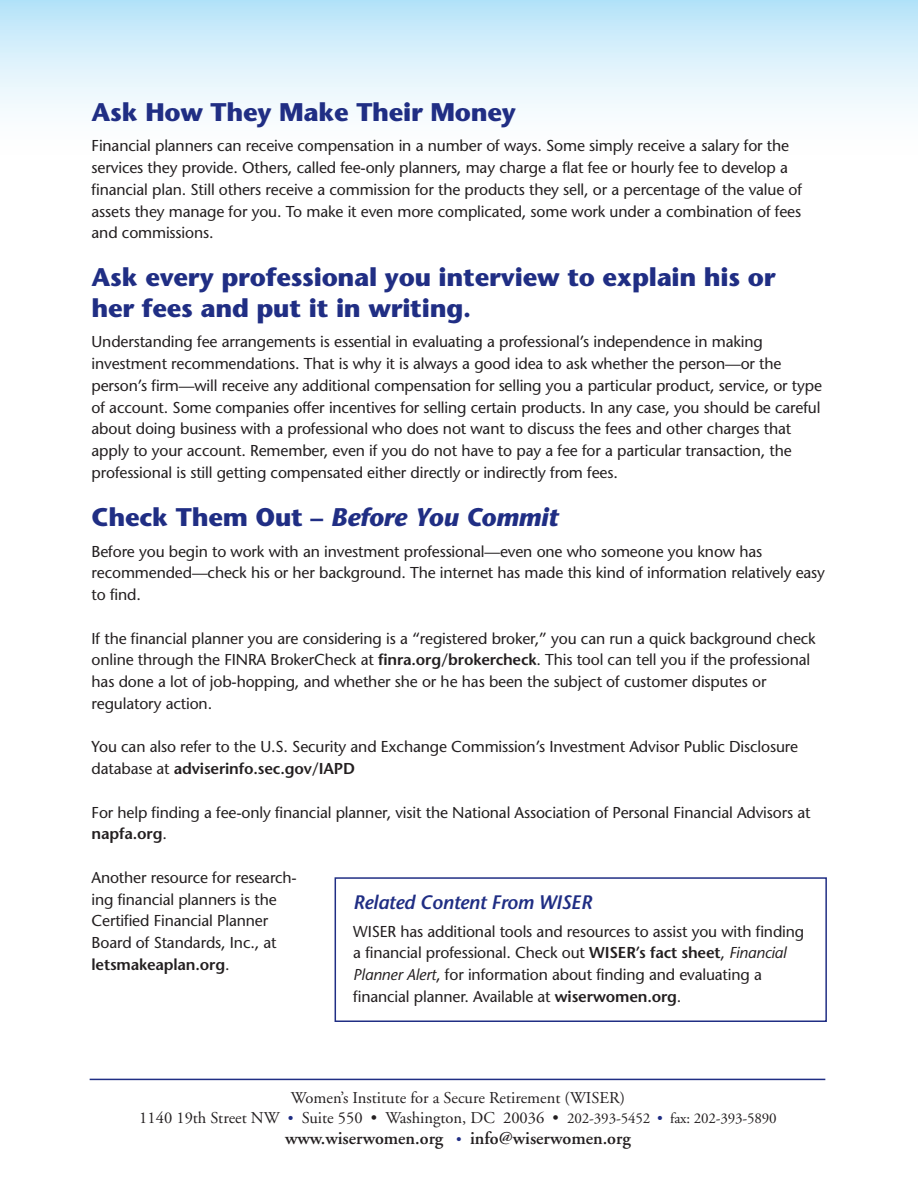
<style>
.page{position:relative;width:918px;height:1188px;background:#fff}
.page>*{position:absolute;margin:0;border:0;box-sizing:border-box;transform-origin:0 0}
.t1{font:700 25.5px/30.6px "Stone Sans";letter-spacing:-.01em;color:#202e84}
.t2{font:italic 700 25.5px "Stone Sans";letter-spacing:-.01em;color:#202e84}
.t3{font:italic 600 19.5px "Stone Sans";letter-spacing:-.015em;color:#202e84}
.t4{font:600 18px "Adobe Garamond";color:#231f20}
.t5{font:16.5px/19.5px "Adobe Garamond";color:#231f20;text-align:center}
.t6{font:15.75px/21.8px "Stone Sans";letter-spacing:-.01em;color:#231f20}
.s1{font-style:normal}
.s2{font-weight:600}
.s3{font-style:italic}
.s4{font-size:15px;color:#202e84}
.s5{font-size:15px}
.s6{font-weight:400;font-size:14.55px;color:#202e84}
</style>
<div class="page">
<div style="left:0;top:0;width:918px;height:156px;background:linear-gradient(to bottom,#bce6f9,#fff)"></div>
<hr style="left:90px;top:1079px;width:735px;height:1px;background:#202e84">
<div style="left:335px;top:877px;width:492px;height:145px;border:2px solid #202e84"></div>
<h1 class="t1" style="left:92px;top:99px;width:426px">Ask How They Make Their Money</h1>
<p class="t6" style="left:92px;top:137px;width:712px">Financial planners can receive compensation in a number of ways. Some simply receive a salary for the services they provide. Others, called fee-only planners, may charge a flat fee or hourly fee to develop a financial plan. Still others receive a commission for the products they sell, or a percentage of the value of assets they manage for you. To make it even more complicated, some work under a combination of fees and commissions.</p>
<h1 class="t1" style="left:92px;top:265px;width:685px">Ask every professional you interview to explain his or her fees and put it in writing.</h1>
<p class="t6" style="left:92px;top:333px;width:732px">Understanding fee arrangements is essential in evaluating a professional’s independence in making investment recommendations. That is why it is always a good idea to ask whether the person—or the person’s firm—will receive any additional compensation for selling you a particular product, service, or type of account. Some companies offer incentives for selling certain products. In any case, you should be careful about doing business with a professional who does not want to discuss the fees and other charges that apply to your account. Remember, even if you do not have to pay a fee for a particular transaction, the professional is still getting compensated either directly or indirectly from fees.</p>
<h1 class="t2" style="left:92px;top:507px;width:469px"><span class="s1">Check Them Out –</span> Before You Commit</h1>
<p class="t6" style="left:92px;top:542px;width:735px">Before you begin to work with an investment professional—even one who someone you know has recommended—check his or her background. The internet has made this kind of information relatively easy to find.</p>
<p class="t6" style="left:92px;top:629px;width:726px">If the financial planner you are considering is a “registered broker,” you can run a quick background check online through the FINRA BrokerCheck at <span class="s2">finra.org/brokercheck</span>. This tool can tell you if the professional has done a lot of job-hopping, and whether she or he has been the subject of customer disputes or regulatory action.</p>
<p class="t6" style="left:92px;top:738px;width:708px">You can also refer to the U.S. Security and Exchange Commission’s Investment Advisor Public Disclosure database at <span class="s2">adviserinfo.sec.gov/IAPD</span></p>
<p class="t6" style="left:92px;top:803px;width:720px">For help finding a fee-only financial planner, visit the National Association of Personal Financial Advisors at <span class="s2">napfa.org</span>.</p>
<p class="t6" style="left:92px;top:868px;width:207px">Another resource for research&shy;ing financial planners is the<br>Certified Financial Planner<br>Board of Standards, Inc., at <span class="s2">letsmakeaplan.org</span>.</p>
<p class="t3" style="left:353px;top:895px;width:240px">Related Content From WISER</p>
<p class="t6" style="left:353px;top:922px;width:453px">WISER has additional tools and resources to assist you with finding a financial professional. Check out <span class="s2">WISER’s fact sheet</span>, <span class="s3">Financial Planner Alert</span>, for information about finding and evaluating a financial planner. Available at <span class="s2">wiserwomen.org</span>.</p>
<p class="t5" style="left:139px;top:1090px;width:639px">Women’s Institute for a Secure Retirement (WISER)<br>1140 19th Street NW <span class="s4">•</span> Suite 550 • Washington, DC 20036 • <span class="s5">202-393-5452</span> <span class="s4">•</span> <span class="s5">fax: 202-393-5890</span></p>
<p class="t4" style="left:285px;top:1131px;width:347px">www.wiserwomen.org <span class="s6">•</span> info@wiserwomen.org</p>
</div>
